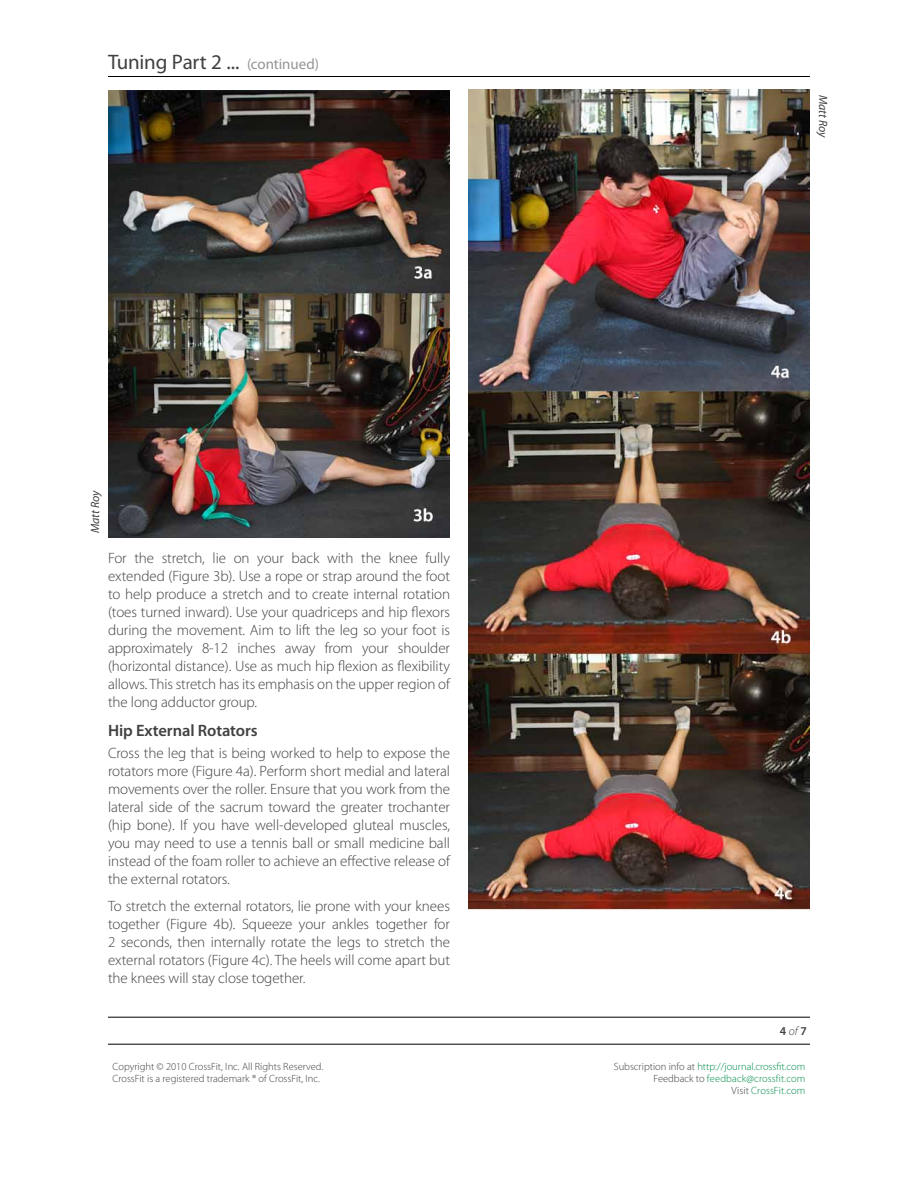
<style>
.page{position:relative;width:918px;height:1188px;background:#fff}
.page>*{position:absolute;margin:0;border:0;box-sizing:border-box;transform-origin:0 0}
.t1{font:21px "Myriad Pro";letter-spacing:-.01em;color:#414042}
.t2{font:600 16.5px "Myriad Pro";letter-spacing:-.005em;color:#414042}
.t3{font:300 15px/18px "Myriad Pro";letter-spacing:-.005em;color:#414042;text-align:justify}
.t4{font:italic 12px "Myriad Pro";letter-spacing:-.005em;color:#414042}
.t5{font:600 12px "Myriad Pro";color:#414042}
.t6{font:300 10.5px/12px "Myriad Pro";color:#008d49;text-align:right}
.t7{font:300 10.5px/12px "Myriad Pro";color:#414042}
.s1{font-size:15px;color:#939598}
.s2{font-weight:300;font-style:italic}
.s3{color:#414042}
</style>
<div class="page">
<hr style="left:108px;top:76px;width:702px;height:1px;background:#000">
<hr style="left:108px;top:1017px;width:702px;height:1px;background:#000">
<hr style="left:108px;top:1044px;width:702px;height:1px;background:#000">
<img style="left:108px;top:90px;width:342px;height:448px">
<img style="left:468px;top:90px;width:342px;height:820px">
<h1 class="t1" style="left:108px;top:50px;width:213px">Tuning Part 2 ... <span class="s1">(continued)</span></h1>
<p class="t4" style="left:829px;top:94px;width:45px;rotate:90deg">Matt Roy</p>
<p class="t4" style="left:89px;top:533px;width:45px;rotate:-90deg">Matt Roy</p>
<p class="t3" style="left:108px;top:549px;width:344px">For the stretch, lie on your back with the knee fully extended (Figure 3b). Use a rope or strap around the foot to help produce a stretch and to create internal rotation (toes turned inward). Use your quadriceps and hip flexors during the movement. Aim to lift the leg so your foot is approximately 8-12 inches away from your shoulder (horizontal distance). Use as much hip flexion as flexibility allows. This stretch has its emphasis on the upper region of the long adductor group.</p>
<p class="t2" style="left:108px;top:721px;width:151px">Hip External Rotators</p>
<p class="t3" style="left:108px;top:744px;width:344px">Cross the leg that is being worked to help to expose the rotators more (Figure 4a). Perform short medial and lateral movements over the roller. Ensure that you work from the lateral side of the sacrum toward the greater trochanter (hip bone). If you have well-developed gluteal muscles, you may need to use a tennis ball or small medicine ball instead of the foam roller to achieve an effective release of the external rotators.</p>
<p class="t3" style="left:108px;top:897px;width:344px">To stretch the external rotators, lie prone with your knees together (Figure 4b). Squeeze your ankles together for 2 seconds, then internally rotate the legs to stretch the external rotators (Figure 4c). The heels will come apart but the knees will stay close together.</p>
<p class="t5" style="left:780px;top:1024px;width:29px">4<span class="s2">of</span>7</p>
<p class="t7" style="left:112px;top:1061px;width:212px">Copyright © 2010 CrossFit, Inc. All Rights Reserved.<br>CrossFit is a registered trademark ® of CrossFit, Inc.</p>
<p class="t6" style="left:614px;top:1061px;width:193px"><span class="s3">Subscription info at</span> http://journal.crossfit.com<br><span class="s3">Feedback to</span> feedback@crossfit.com<br><span class="s3">Visit</span> CrossFit.com</p>
</div>
